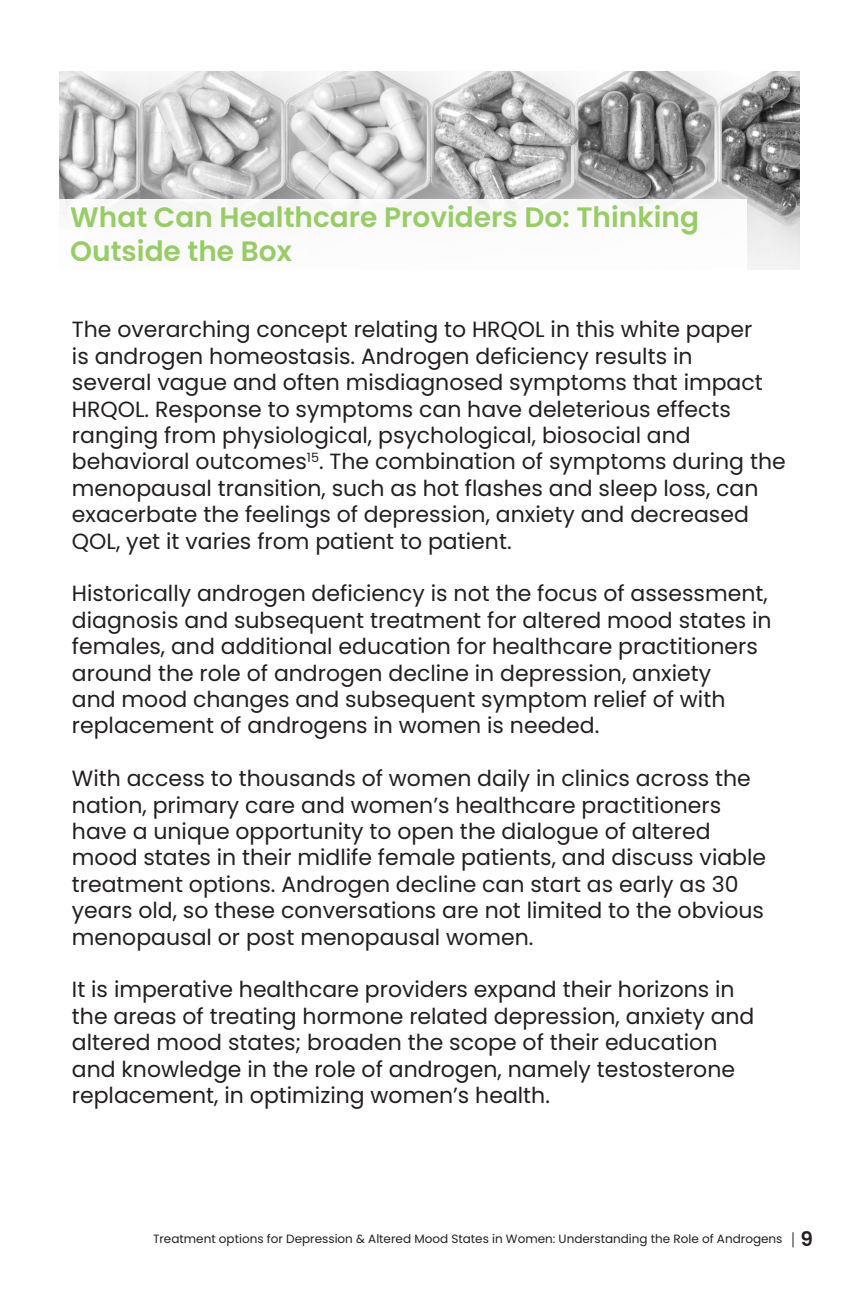
<style>
.page{position:relative;width:864px;height:1296px;background:#fff}
.page>*{position:absolute;margin:0;border:0;box-sizing:border-box;transform-origin:0 0}
.Paragraph_Style_1{font:600 28px/33.6px "Poppins";color:#98cc66}
.Paragraph_Style_1-2{font:22px/26.4px "Poppins";color:#231f20}
.t1{font:12px "Poppins";color:#231f20}
.s1{font-weight:600;font-size:20px}
</style>
<div class="page">
<img style="left:59px;top:71px;width:740px;height:198px">
<div style="left:51px;top:199px;width:696px;height:94px;background:#fff"></div>
<svg style="left:792px;top:1232px;width:2px;height:15px"></svg>
<p class="Paragraph_Style_1" style="left:70px;top:201px;width:630px">What Can Healthcare Providers Do: Thinking<br>Outside the Box</p>
<p class="Paragraph_Style_1-2" style="left:72px;top:317px;width:715px">The overarching concept relating to HRQOL in this white paper<br>is androgen homeostasis. Androgen deficiency results in<br>several vague and often misdiagnosed symptoms that impact HRQOL. Response to symptoms can have deleterious effects ranging from physiological, psychological, biosocial and behavioral outcomes<sup>15</sup>. The combination of symptoms during the menopausal transition, such as hot flashes and sleep loss, can exacerbate the feelings of depression, anxiety and decreased QOL, yet it varies from patient to patient.</p>
<p class="Paragraph_Style_1-2" style="left:72px;top:581px;width:701px">Historically androgen deficiency is not the focus of assessment, diagnosis and subsequent treatment for altered mood states in females, and additional education for healthcare practitioners around the role of androgen decline in depression, anxiety<br>and mood changes and subsequent symptom relief of with replacement of androgens in women is needed.</p>
<p class="Paragraph_Style_1-2" style="left:72px;top:765px;width:696px">With access to thousands of women daily in clinics across the nation, primary care and women’s healthcare practitioners have a unique opportunity to open the dialogue of altered mood states in their midlife female patients, and discuss viable treatment options. Androgen decline can start as early as 30 years old, so these conversations are not limited to the obvious menopausal or post menopausal women.</p>
<p class="Paragraph_Style_1-2" style="left:72px;top:977px;width:684px">It is imperative healthcare providers expand their horizons in the areas of treating hormone related depression, anxiety and altered mood states; broaden the scope of their education and knowledge in the role of androgen, namely testosterone replacement, in optimizing women’s health.</p>
<p class="t1" style="left:153px;top:1232px;width:661px">Treatment options for Depression &amp; Altered Mood States in Women: Understanding the Role of Androgens <span class="s1">9</span></p>
</div>
